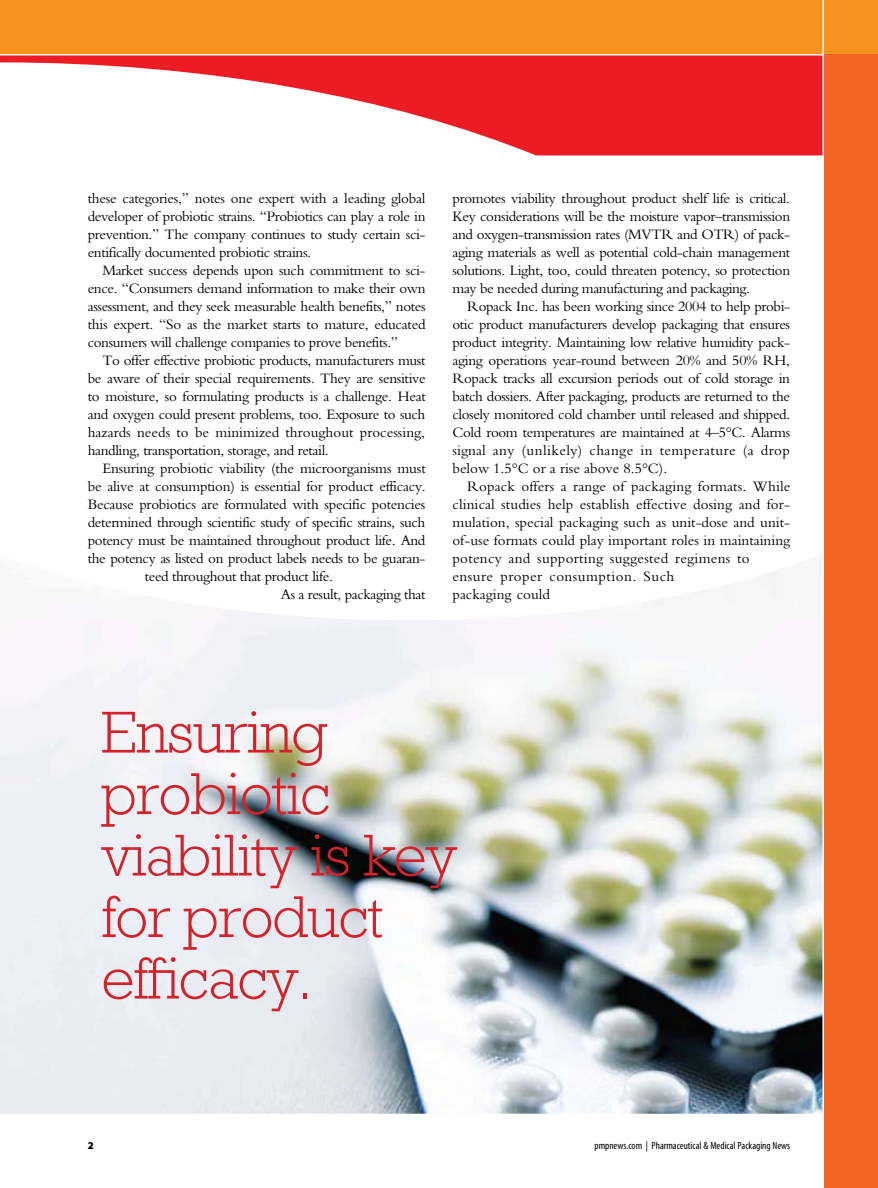
<style>
.page{position:relative;width:878px;height:1188px;background:#fff}
.page>*{position:absolute;margin:0;border:0;box-sizing:border-box;transform-origin:0 0}
.t1{font:300 60px/61.5px "Rockwell Std";letter-spacing:-.02em;color:#d2232a}
.t2{font:15px/18px "Bembo Std";letter-spacing:-.015em;color:#000;text-align:justify}
.t3{font:15px/18px "Bembo Std";letter-spacing:.005em;color:#000}
.t4{font:condensed 10.5px "Myriad Pro";color:#000}
.t5{font:900 10.5px "Myriad Pro";color:#000}
</style>
<div class="page">
<svg style="left:0;top:54px;width:878px;height:101px;fill:#ed1c24"></svg>
<div style="left:0;top:0;width:878px;height:54px;background:#f7931e"></div>
<hr style="left:0;top:54px;width:877px;height:2px;background:#fff">
<img style="left:0;top:555px;width:822px;height:559px">
<div style="left:823px;top:54px;width:54px;height:1134px;background:#f26522"></div>
<hr style="left:822px;top:0;width:2px;height:1188px;background:#fff">
<p class="t2" style="left:88px;top:189px;width:339px">these categories,” notes one expert with a leading global developer of probiotic strains. “Probiotics can play a role in prevention.” The company continues to study certain sci&shy;entifically documented probiotic strains.</p>
<p class="t2" style="left:88px;top:261px;width:339px;text-indent:15px">Market success depends upon such commitment to sci&shy;ence. “Consumers demand information to make their own assessment, and they seek measurable health benefits,” notes this expert. “So as the market starts to mature, educated consumers will challenge companies to prove benefits.”</p>
<p class="t2" style="left:88px;top:351px;width:339px;text-indent:15px">To offer effective probiotic products, manufacturers must be aware of their special requirements. They are sensitive to moisture, so formulating products is a challenge. Heat and oxygen could present problems, too. Exposure to such hazards needs to be minimized throughout processing, handling, transportation, storage, and retail.</p>
<p class="t2" style="left:102px;top:459px;width:325px">Ensuring probiotic viability (the microorganisms must</p>
<p class="t2" style="left:88px;top:477px;width:339px">be alive at consumption) is essential for product efficacy.</p>
<p class="t2" style="left:88px;top:495px;width:339px">Because probiotics are formulated with specific potencies</p>
<p class="t2" style="left:88px;top:513px;width:339px">determined through scientific study of specific strains, such</p>
<p class="t2" style="left:88px;top:531px;width:339px">potency must be maintained throughout product life. And</p>
<p class="t2" style="left:88px;top:549px;width:339px">the potency as listed on product labels needs to be guaran-</p>
<p class="t2" style="left:145px;top:567px;width:189px">teed throughout that product life.</p>
<p class="t2" style="left:281px;top:585px;width:146px">As a result, packaging that</p>
<p class="t2" style="left:452px;top:189px;width:339px">promotes viability throughout product shelf life is critical.<br>Key considerations will be the moisture vapor–transmission and oxygen-transmission rates (MVTR and OTR) of pack&shy;aging materials as well as potential cold-chain management solutions. Light, too, could threaten potency, so protection may be needed during manufacturing and packaging.</p>
<p class="t2" style="left:452px;top:297px;width:339px;text-indent:15px">Ropack Inc. has been working since 2004 to help probi&shy;otic product manufacturers develop packaging that ensures product integrity. Maintaining low relative humidity pack&shy;aging operations year-round between 20% and 50% RH, Ropack tracks all excursion periods out of cold storage in batch dossiers. After packaging, products are returned to the closely monitored cold chamber until released and shipped.<br>Cold room temperatures are maintained at 4–5°C. Alarms signal any (unlikely) change in temperature (a drop below 1.5°C or a rise above 8.5°C).</p>
<p class="t3" style="left:452px;top:477px;width:339px;text-indent:15px">Ropack offers a range of packaging formats. While clinical studies help establish effective dosing and for&shy;mulation, special packaging such as unit-dose and unit&shy;of-use formats could play important roles in maintaining potency and supporting suggested regimens to ensure proper consumption. Such<br>packaging could</p>
<h1 class="t1" style="left:101px;top:701px;width:357px">Ensuring probiotic viability is key for product efficacy.</h1>
<p class="t5" style="left:88px;top:1140px;width:8px">2</p>
<p class="t4" style="left:594px;top:1139px;width:197px">pmpnews.com | Pharmaceutical &amp; Medical Packaging News</p>
</div>
